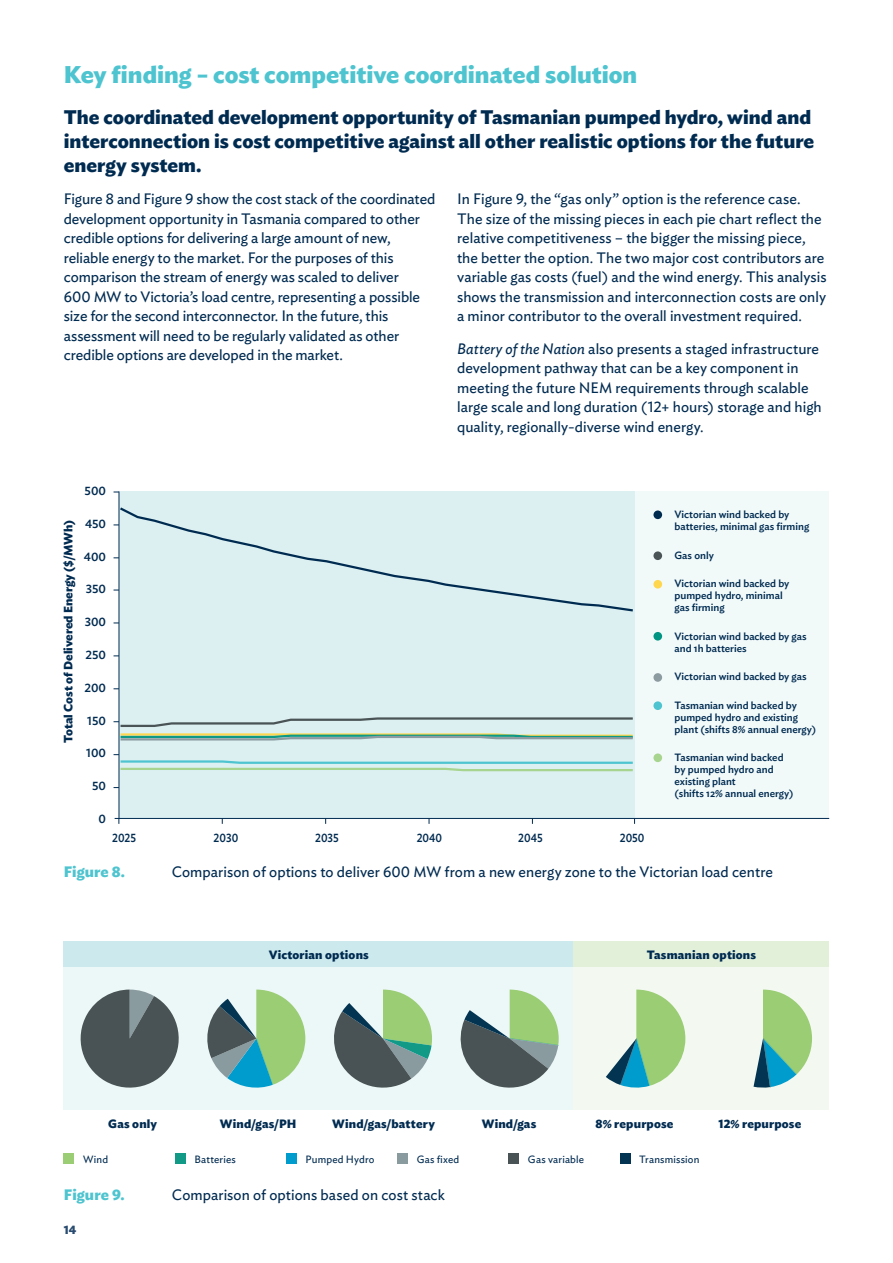
<style>
.page{position:relative;width:893px;height:1263px;background:#fff}
.page>*{position:absolute;margin:0;border:0;box-sizing:border-box;transform-origin:0 0}
.t1{font:700 24px "Ideal Sans";letter-spacing:-.005em;color:#4dc4cf}
.t2{font:700 19.5px/24px "Ideal Sans";color:#002b51}
.t3{font:15px/19.5px "Ideal Sans";color:#002b51}
.t4{font:700 15px "Ideal Sans";letter-spacing:.005em;color:#4dc4cf}
.t5{font:700 12px "Ideal Sans";letter-spacing:.015em;color:#002b51}
.t6{font:500 12px "Ideal Sans";color:#002b51}
.t7{font:500 12px "Ideal Sans";color:#002b51;scale:.88 1}
.t8{font:700 12px "Ideal Sans";color:#2a4c70}
.t9{font:500 10.5px/12px "Ideal Sans";color:#002b51}
.t10{font:10.5px "Ideal Sans";letter-spacing:.015em;color:#002b51}
.s1{font-style:italic}
</style>
<div class="page">
<div style="left:634px;top:491px;width:194px;height:327px;background:#f1f9f9"></div>
<div style="left:119px;top:491px;width:515px;height:327px;background:#dcf0f2"></div>
<hr style="left:119px;top:491px;width:1px;height:328px;background:#002b51">
<hr style="left:115px;top:818px;width:714px;height:1px;background:#002b51">
<svg style="left:117px;top:505px;width:518px;height:108px"></svg>
<svg style="left:114px;top:716px;width:521px;height:26px"></svg>
<svg style="left:114px;top:754px;width:521px;height:18px"></svg>
<div style="left:653px;top:510px;width:9px;height:9px;background:#002b51;border-radius:50%"></div>
<div style="left:653px;top:551px;width:9px;height:9px;background:#4a5355;border-radius:50%"></div>
<div style="left:653px;top:580px;width:9px;height:9px;background:#ffd74f;border-radius:50%"></div>
<div style="left:653px;top:632px;width:9px;height:8px;background:#009583;border-radius:50%"></div>
<div style="left:653px;top:673px;width:9px;height:9px;background:#8b9b9f;border-radius:50%"></div>
<div style="left:653px;top:701px;width:9px;height:9px;background:#4dc4cf;border-radius:50%"></div>
<div style="left:653px;top:753px;width:9px;height:9px;background:#a7d48e;border-radius:50%"></div>
<div style="left:64px;top:967px;width:510px;height:143px;background:#ecf7f7"></div>
<div style="left:574px;top:967px;width:255px;height:143px;background:#f3f9f0"></div>
<div style="left:64px;top:941px;width:510px;height:26px;background:#cceaed"></div>
<div style="left:574px;top:941px;width:255px;height:26px;background:#e2f0d9"></div>
<svg style="left:80px;top:989px;width:99px;height:99px"></svg>
<svg style="left:207px;top:989px;width:98px;height:99px"></svg>
<svg style="left:334px;top:989px;width:98px;height:99px"></svg>
<svg style="left:460px;top:989px;width:99px;height:99px"></svg>
<svg style="left:606px;top:989px;width:79px;height:99px"></svg>
<svg style="left:753px;top:989px;width:59px;height:99px"></svg>
<div style="left:64px;top:1153px;width:10px;height:10px;background:#9acd74"></div>
<div style="left:175px;top:1153px;width:10px;height:10px;background:#129a86"></div>
<div style="left:286px;top:1153px;width:11px;height:10px;background:#009ccd"></div>
<div style="left:397px;top:1153px;width:11px;height:10px;background:#8a9ba0"></div>
<div style="left:508px;top:1153px;width:11px;height:10px;background:#495355"></div>
<div style="left:620px;top:1153px;width:10px;height:10px;background:#033451"></div>
<h1 class="t1" style="left:64px;top:55px;width:575px">Key finding – cost competitive coordinated solution</h1>
<h2 class="t2" style="left:64px;top:104px;width:752px">The coordinated development opportunity of Tasmanian pumped hydro, wind and interconnection is cost competitive against all other realistic options for the future energy system.</h2>
<p class="t3" style="left:64px;top:188px;width:373px">Figure 8 and Figure 9 show the cost stack of the coordinated development opportunity in Tasmania compared to other credible options for delivering a large amount of new, reliable energy to the market. For the purposes of this comparison the stream of energy was scaled to deliver<br>600 MW to Victoria’s load centre, representing a possible size for the second interconnector. In the future, this assessment will need to be regularly validated as other credible options are developed in the market.</p>
<p class="t3" style="left:457px;top:188px;width:371px">In Figure 9, the “gas only” option is the reference case.<br>The size of the missing pieces in each pie chart reflect the relative competitiveness – the bigger the missing piece, the better the option. The two major cost contributors are variable gas costs (fuel) and the wind energy. This analysis shows the transmission and interconnection costs are only a minor contributor to the overall investment required.</p>
<p class="t3" style="left:457px;top:337px;width:366px"><span class="s1">Battery of the Nation</span> also presents a staged infrastructure development pathway that can be a key component in meeting the future NEM requirements through scalable large scale and long duration (12+ hours) storage and high quality, regionally-diverse wind energy.</p>
<p class="t5" style="left:59px;top:743px;width:225px;rotate:-90deg">Total Cost of Delivered Energy ($/MWh)</p>
<p class="t6" style="left:85px;top:482px;width:23px">500</p>
<p class="t6" style="left:85px;top:514px;width:23px">450</p>
<p class="t6" style="left:84px;top:547px;width:24px">400</p>
<p class="t6" style="left:86px;top:580px;width:22px">350</p>
<p class="t6" style="left:85px;top:613px;width:23px">300</p>
<p class="t6" style="left:85px;top:645px;width:22px">250</p>
<p class="t6" style="left:84px;top:678px;width:23px">200</p>
<p class="t6" style="left:87px;top:711px;width:20px">150</p>
<p class="t6" style="left:86px;top:744px;width:21px">100</p>
<p class="t6" style="left:92px;top:777px;width:15px">50</p>
<p class="t6" style="left:99px;top:809px;width:9px">0</p>
<p class="t7" style="left:112px;top:828px;width:29px">2025</p>
<p class="t7" style="left:214px;top:828px;width:30px">2030</p>
<p class="t7" style="left:315px;top:828px;width:29px">2035</p>
<p class="t7" style="left:417px;top:828px;width:30px">2040</p>
<p class="t7" style="left:518px;top:828px;width:29px">2045</p>
<p class="t7" style="left:620px;top:828px;width:30px">2050</p>
<p class="t9" style="left:675px;top:508px;width:136px">Victorian wind backed by batteries, minimal gas firming</p>
<p class="t9" style="left:675px;top:548px;width:41px">Gas only</p>
<p class="t9" style="left:675px;top:577px;width:116px">Victorian wind backed by pumped hydro, minimal gas firming</p>
<p class="t9" style="left:675px;top:629px;width:134px">Victorian wind backed by gas and 1h batteries</p>
<p class="t9" style="left:675px;top:670px;width:134px">Victorian wind backed by gas</p>
<p class="t9" style="left:675px;top:698px;width:143px">Tasmanian wind backed by pumped hydro and existing plant (shifts 8% annual energy)</p>
<p class="t9" style="left:675px;top:751px;width:121px">Tasmanian wind backed by pumped hydro and existing plant<br>(shifts 12% annual energy)</p>
<p class="t4" style="left:64px;top:860px;width:63px">Figure 8.</p>
<p class="t3" style="left:172px;top:861px;width:603px">Comparison of options to deliver 600 MW from a new energy zone to the Victorian load centre</p>
<p class="t5" style="left:269px;top:945px;width:102px">Victorian options</p>
<p class="t5" style="left:647px;top:945px;width:111px">Tasmanian options</p>
<p class="t5" style="left:108px;top:1114px;width:50px">Gas only</p>
<p class="t5" style="left:220px;top:1114px;width:78px">Wind/gas/PH</p>
<p class="t5" style="left:332px;top:1114px;width:104px">Wind/gas/battery</p>
<p class="t5" style="left:482px;top:1114px;width:56px">Wind/gas</p>
<p class="t5" style="left:596px;top:1114px;width:79px">8% repurpose</p>
<p class="t5" style="left:719px;top:1114px;width:84px">12% repurpose</p>
<p class="t10" style="left:83px;top:1152px;width:27px">Wind</p>
<p class="t10" style="left:194px;top:1152px;width:43px">Batteries</p>
<p class="t10" style="left:306px;top:1152px;width:70px">Pumped Hydro</p>
<p class="t10" style="left:417px;top:1152px;width:44px">Gas fixed</p>
<p class="t10" style="left:528px;top:1152px;width:58px">Gas variable</p>
<p class="t10" style="left:639px;top:1152px;width:62px">Transmission</p>
<p class="t4" style="left:64px;top:1182px;width:62px">Figure 9.</p>
<p class="t3" style="left:172px;top:1183px;width:274px">Comparison of options based on cost stack</p>
<p class="t8" style="left:64px;top:1220px;width:14px">14</p>
</div>
